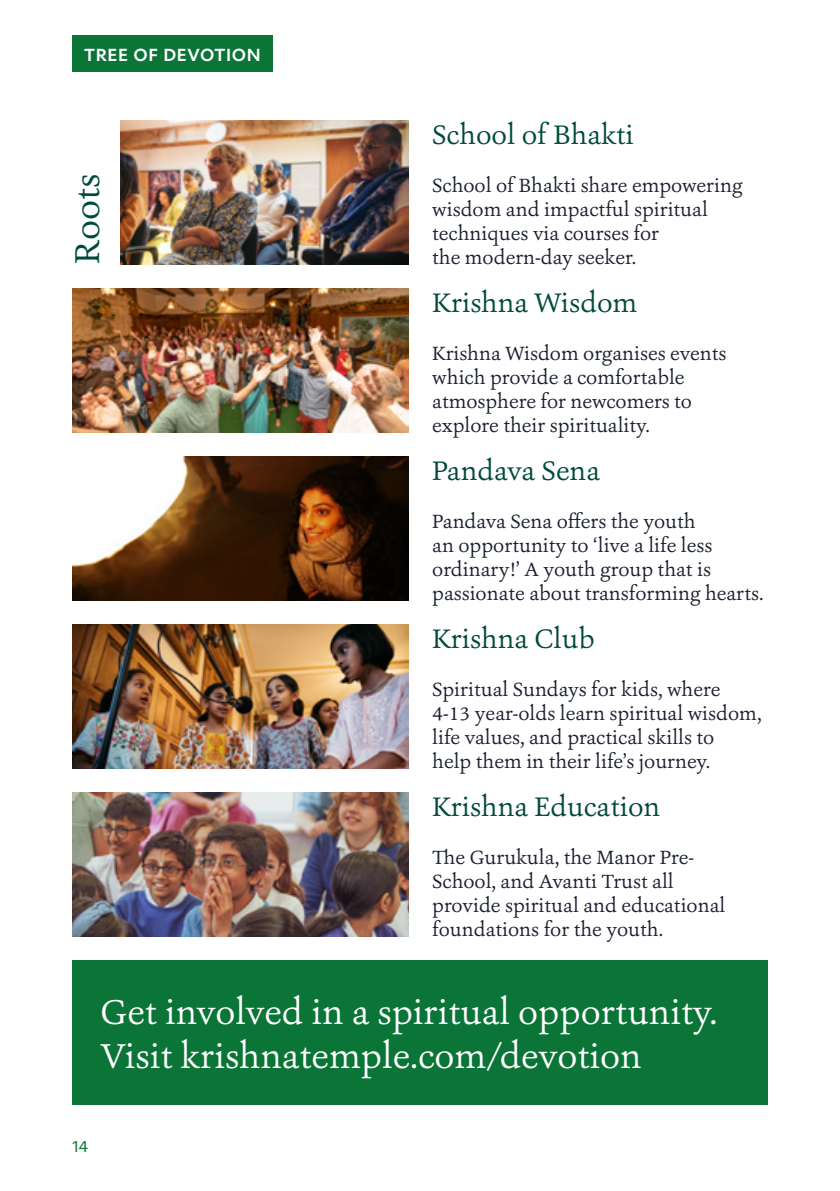
<style>
.page{position:relative;width:840px;height:1191px;background:#fff}
.page>*{position:absolute;margin:0;border:0;box-sizing:border-box;transform-origin:0 0}
.t1{font:36px/43.2px "Ashbury";color:#fff}
.t2{font:36px "Ashbury";color:#004a3b}
.t3{font:28px "Ashbury";color:#004a3b}
.t4{font:20px/24px "Ashbury";color:#191f2e}
.t5{font:700 18px "Ricardo";letter-spacing:.03em;color:#fff}
.t6{font:16px "Ricardo";color:#0b7537}
</style>
<div class="page">
<div style="left:72px;top:36px;width:200px;height:36px;background:#0b7537"></div>
<img style="left:120px;top:120px;width:288px;height:144px">
<img style="left:72px;top:288px;width:336px;height:144px">
<img style="left:72px;top:456px;width:336px;height:144px">
<img style="left:72px;top:624px;width:336px;height:144px">
<img style="left:72px;top:792px;width:336px;height:144px">
<div style="left:72px;top:960px;width:695px;height:144px;background:#0b7537"></div>
<p class="t5" style="left:84px;top:44px;width:178px">TREE OF DEVOTION</p>
<h1 class="t2" style="left:64px;top:264px;width:91px;rotate:-90deg">Roots</h1>
<h2 class="t3" style="left:432px;top:117px;width:203px">School of Bhakti</h2>
<p class="t4" style="left:432px;top:173px;width:311px">School of Bhakti share empowering wisdom and impactful spiritual techniques via courses for<br>the modern-day seeker.</p>
<h2 class="t3" style="left:432px;top:285px;width:206px">Krishna Wisdom</h2>
<p class="t4" style="left:432px;top:341px;width:295px">Krishna Wisdom organises events which provide a comfortable atmosphere for newcomers to explore their spirituality.</p>
<h2 class="t3" style="left:432px;top:453px;width:169px">Pandava Sena</h2>
<p class="t4" style="left:432px;top:509px;width:332px">Pandava Sena offers the youth<br>an opportunity to ‘live a life less ordinary!’ A youth group that is passionate about transforming hearts.</p>
<h2 class="t3" style="left:432px;top:621px;width:164px">Krishna Club</h2>
<p class="t4" style="left:432px;top:677px;width:330px">Spiritual Sundays for kids, where 4-13 year-olds learn spiritual wisdom, life values, and practical skills to<br>help them in their life’s journey.</p>
<h2 class="t3" style="left:432px;top:789px;width:230px">Krishna Education</h2>
<p class="t4" style="left:432px;top:845px;width:294px">The Gurukula, the Manor Pre-<br>School, and Avanti Trust all provide spiritual and educational foundations for the youth.</p>
<h1 class="t1" style="left:100px;top:990px;width:618px">Get involved in a spiritual opportunity.<br>Visit krishnatemple.com/devotion</h1>
<p class="t6" style="left:72px;top:1136px;width:18px">14</p>
</div>
